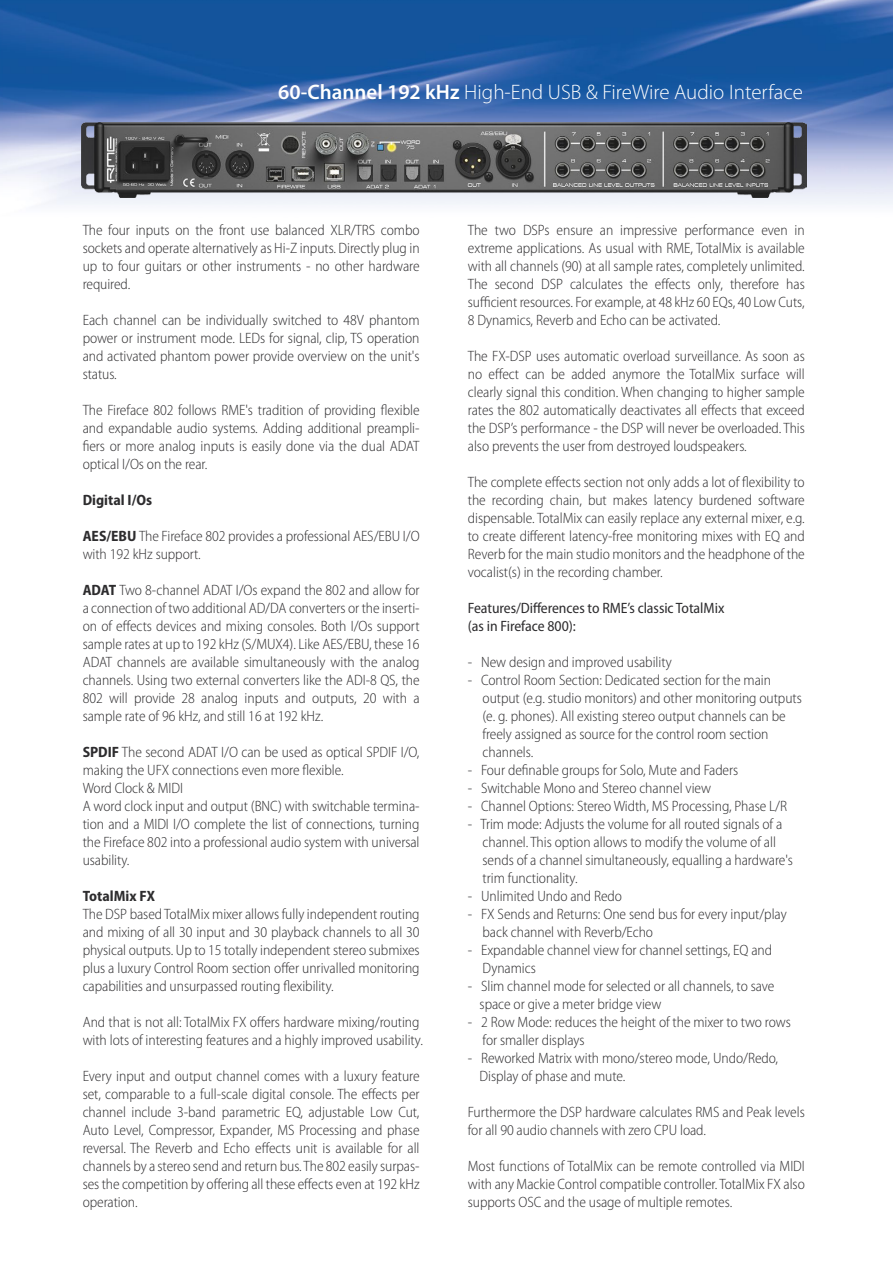
<style>
.page{position:relative;width:893px;height:1263px;background:#fff}
.page>*{position:absolute;margin:0;border:0;box-sizing:border-box;transform-origin:0 0}
.t1{font:300 21px "Myriad Pro";color:#fff}
.t2{font:300 semi-condensed 15px/18px "Myriad Pro";letter-spacing:-.005em;color:#2d2c2e}
.t3{font:semi-condensed 15px/18px "Myriad Pro";letter-spacing:-.005em;color:#2d2c2e}
.t4{font:700 semi-condensed 15px "Myriad Pro";color:#2d2c2e}
.s1{font-weight:600}
.s2{font-weight:700}
</style>
<div class="page">
<img style="left:0;top:0;width:893px;height:205px">
<img style="left:82px;top:122px;width:724px;height:76px">
<h1 class="t1" style="left:278px;top:81px;width:526px"><span class="s1">60-Channel 192 kHz</span> High-End USB &amp; FireWire Audio Interface</h1>
<p class="t2" style="left:83px;top:221px;width:338px;text-align:justify">The four inputs on the front use balanced XLR/TRS combo sockets and operate alternatively as Hi-Z inputs. Directly plug in up to four guitars or other instruments - no other hardware required.</p>
<p class="t2" style="left:83px;top:311px;width:338px;text-align:justify">Each channel can be individually switched to 48V phantom power or instrument mode. LEDs for signal, clip, TS operation and activated phantom power provide overview on the unit's status.</p>
<p class="t2" style="left:83px;top:401px;width:338px;text-align:justify">The Fireface 802 follows RME's tradition of providing flexible and expandable audio systems. Adding additional preampli&shy;fiers or more analog inputs is easily done via the dual ADAT optical I/Os on the rear.</p>
<p class="t4" style="left:83px;top:491px;width:71px">Digital I/Os</p>
<p class="t2" style="left:83px;top:527px;width:338px"><span class="s2">AES/EBU</span> The Fireface 802 provides a professional AES/EBU I/O with 192 kHz support.</p>
<p class="t2" style="left:83px;top:581px;width:338px;text-align:justify"><span class="s2">ADAT</span> Two 8-channel ADAT I/Os expand the 802 and allow for a connection of two additional AD/DA converters or the inserti&shy;on of effects devices and mixing consoles. Both I/Os support sample rates at up to 192 kHz (S/MUX4). Like AES/EBU, these 16<br>ADAT channels are available simultaneously with the analog channels. Using two external converters like the ADI-8 QS, the 802 will provide 28 analog inputs and outputs, 20 with a sample rate of 96 kHz, and still 16 at 192 kHz.</p>
<p class="t2" style="left:83px;top:743px;width:338px"><span class="s2">SPDIF</span> The second ADAT I/O can be used as optical SPDIF I/O, making the UFX connections even more flexible.<br>Word Clock &amp; MIDI<br>A word clock input and output (BNC) with switchable termina&shy;tion and a MIDI I/O complete the list of connections, turning the Fireface 802 into a professional audio system with universal usability.</p>
<p class="t4" style="left:83px;top:887px;width:74px">TotalMix FX</p>
<p class="t2" style="left:83px;top:905px;width:338px;text-align:justify">The DSP based TotalMix mixer allows fully independent routing and mixing of all 30 input and 30 playback channels to all 30 physical outputs. Up to 15 totally independent stereo submixes plus a luxury Control Room section offer unrivalled monitoring capabilities and unsurpassed routing flexibility.</p>
<p class="t2" style="left:83px;top:1013px;width:342px">And that is not all: TotalMix FX offers hardware mixing/routing with lots of interesting features and a highly improved usability.</p>
<p class="t2" style="left:83px;top:1067px;width:338px;text-align:justify">Every input and output channel comes with a luxury feature set, comparable to a full-scale digital console. The effects per channel include 3-band parametric EQ, adjustable Low Cut, Auto Level, Compressor, Expander, MS Processing and phase reversal. The Reverb and Echo effects unit is available for all channels by a stereo send and return bus. The 802 easily surpas&shy;ses the competition by offering all these effects even at 192 kHz operation.</p>
<p class="t2" style="left:468px;top:221px;width:338px;text-align:justify">The two DSPs ensure an impressive performance even in extreme applications. As usual with RME, TotalMix is available with all channels (90) at all sample rates, completely unlimited.<br>The second DSP calculates the effects only, therefore has sufficient resources. For example, at 48 kHz 60 EQs, 40 Low Cuts, 8 Dynamics, Reverb and Echo can be activated.</p>
<p class="t2" style="left:468px;top:347px;width:339px;text-align:justify">The FX-DSP uses automatic overload surveillance. As soon as no effect can be added anymore the TotalMix surface will clearly signal this condition. When changing to higher sample rates the 802 automatically deactivates all effects that exceed the DSP’s performance - the DSP will never be overloaded. This also prevents the user from destroyed loudspeakers.</p>
<p class="t2" style="left:468px;top:473px;width:338px;text-align:justify">The complete effects section not only adds a lot of flexibility to the recording chain, but makes latency burdened software dispensable. TotalMix can easily replace any external mixer, e.g. to create different latency-free monitoring mixes with EQ and Reverb for the main studio monitors and the headphone of the vocalist(s) in the recording chamber.</p>
<p class="t3" style="left:468px;top:599px;width:258px">Features/Differences to RME’s classic TotalMix (as in Fireface 800):</p>
<p class="t2" style="left:468px;top:653px;width:205px">- New design and improved usability</p>
<p class="t2" style="left:483px;top:671px;width:321px;text-indent:-15px">- Control Room Section: Dedicated section for the main output (e.g. studio monitors) and other monitoring outputs (e. g. phones). All existing stereo output channels can be freely assigned as source for the control room section channels.</p>
<p class="t2" style="left:468px;top:761px;width:272px">- Four definable groups for Solo, Mute and Faders</p>
<p class="t2" style="left:468px;top:779px;width:245px">- Switchable Mono and Stereo channel view</p>
<p class="t2" style="left:468px;top:797px;width:321px">- Channel Options: Stereo Width, MS Processing, Phase L/R</p>
<p class="t2" style="left:483px;top:815px;width:312px;text-indent:-15px">- Trim mode: Adjusts the volume for all routed signals of a channel. This option allows to modify the volume of all sends of a channel simultaneously, equalling a hardware's trim functionality.</p>
<p class="t2" style="left:468px;top:887px;width:156px">- Unlimited Undo and Redo</p>
<p class="t2" style="left:483px;top:905px;width:306px;text-indent:-15px">- FX Sends and Returns: One send bus for every input/play back channel with Reverb/Echo</p>
<p class="t2" style="left:483px;top:941px;width:291px;text-indent:-15px">- Expandable channel view for channel settings, EQ and<br>Dynamics</p>
<p class="t2" style="left:480px;top:977px;width:296px;text-indent:-12px">- Slim channel mode for selected or all channels, to save space or give a meter bridge view</p>
<p class="t2" style="left:483px;top:1013px;width:310px;text-indent:-15px">- 2 Row Mode: reduces the height of the mixer to two rows for smaller displays</p>
<p class="t2" style="left:480px;top:1049px;width:300px;text-indent:-12px">- Reworked Matrix with mono/stereo mode, Undo/Redo,<br>Display of phase and mute.</p>
<p class="t2" style="left:468px;top:1103px;width:338px">Furthermore the DSP hardware calculates RMS and Peak levels for all 90 audio channels with zero CPU load.</p>
<p class="t2" style="left:468px;top:1157px;width:338px;text-align:justify">Most functions of TotalMix can be remote controlled via MIDI with any Mackie Control compatible controller. TotalMix FX also supports OSC and the usage of multiple remotes.</p>
</div>
